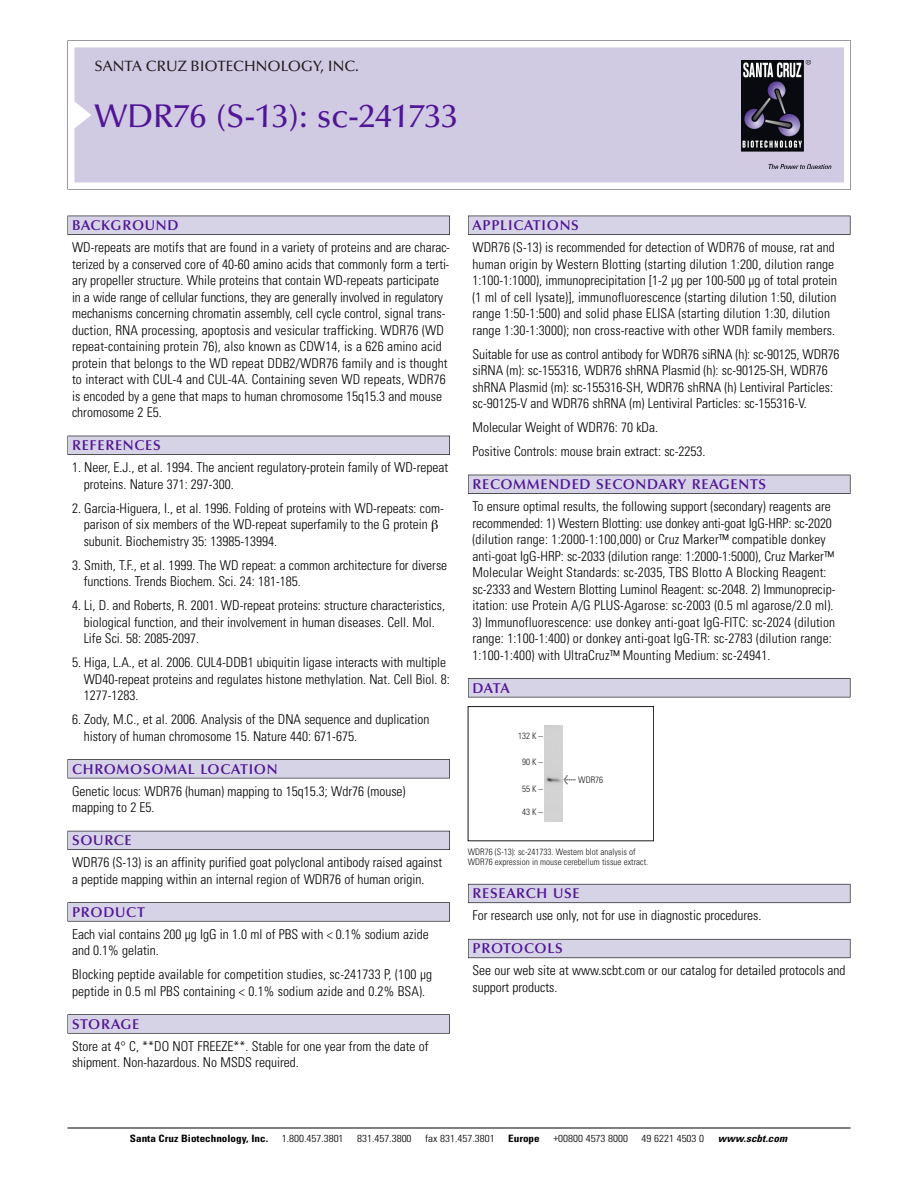
<style>
.page{position:relative;width:918px;height:1188px;background:#fff}
.page>*{position:absolute;margin:0;border:0;box-sizing:border-box;transform-origin:0 0}
.t1{font:500 33px "Optima";color:#511695}
.t2{font:500 15px "Optima";color:#231f20}
.t3{font:600 14.25px "Optima";letter-spacing:.05em;color:#511695}
.t4{font:300 condensed 13.5px/16.5px "Univers";color:#000}
.t5{font:300 condensed 10.2px "Univers";color:#000;scale:1.1 1}
.t6{font:700 condensed 10.2px "Univers";color:#000;scale:1.1 1}
.t7{font:italic 700 condensed 10.2px "Univers";letter-spacing:.005em;color:#000;scale:1.1 1}
.t8{font:9px/10.5px "Univers Condensed Light+TDXKJM";color:#191919}
.s1{font-family:"Meta Plus Book Roman+KPVEJY";font-size:10.5px}
</style>
<div class="page">
<svg style="left:68px;top:40px;width:783px;height:149px"></svg>
<div style="left:74px;top:47px;width:770px;height:135px;background:#d1cae3"></div>
<img style="left:741px;top:60px;width:90px;height:108px">
<div style="left:68px;top:216px;width:382px;height:19px;background:#525155"></div>
<div style="left:68px;top:216px;width:381px;height:18px;background:#d7d3e7"></div>
<div style="left:68px;top:436px;width:382px;height:19px;background:#515055"></div>
<div style="left:68px;top:436px;width:381px;height:18px;background:#d7d3e7"></div>
<div style="left:68px;top:759px;width:382px;height:19px;background:#545357"></div>
<div style="left:68px;top:760px;width:381px;height:18px;background:#d7d3e7"></div>
<div style="left:68px;top:831px;width:382px;height:19px;background:#54535a"></div>
<div style="left:68px;top:831px;width:381px;height:18px;background:#d7d3e7"></div>
<svg style="left:68px;top:902px;width:382px;height:20px"></svg>
<div style="left:68px;top:903px;width:381px;height:18px;background:#d7d3e7"></div>
<div style="left:68px;top:1014px;width:382px;height:20px;background:#626263"></div>
<div style="left:68px;top:1015px;width:381px;height:18px;background:#d7d3e7"></div>
<div style="left:468px;top:216px;width:382px;height:19px;background:#525155"></div>
<div style="left:468px;top:216px;width:382px;height:18px;background:#d7d3e7"></div>
<div style="left:468px;top:475px;width:382px;height:19px;background:#515055"></div>
<div style="left:468px;top:475px;width:382px;height:18px;background:#d7d3e7"></div>
<div style="left:468px;top:678px;width:382px;height:19px;background:#545357"></div>
<div style="left:468px;top:679px;width:382px;height:18px;background:#d7d3e7"></div>
<div style="left:468px;top:884px;width:382px;height:19px;background:#66646e"></div>
<div style="left:468px;top:884px;width:382px;height:18px;background:#d7d3e7"></div>
<div style="left:468px;top:939px;width:382px;height:19px;background:#66646d"></div>
<div style="left:468px;top:940px;width:382px;height:18px;background:#d7d3e7"></div>
<hr style="left:68px;top:1128px;width:782px;height:1px;background:#000">
<div style="left:468px;top:706px;width:186px;height:135px;border:1px solid #191919"></div>
<div style="left:544px;top:726px;width:19px;height:95px;background:#d2d2d2"></div>
<p class="t2" style="left:94px;top:61px;width:266px">SANTA CRUZ BIOTECHNOLOGY, INC.</p>
<h1 class="t1" style="left:94px;top:103px;width:365px">WDR76 (S-13): sc-241733</h1>
<p class="t3" style="left:72px;top:219px;width:108px">BACKGROUND</p>
<p class="t4" style="left:72px;top:240px;width:379px">WD-repeats are motifs that are found in a variety of proteins and are charac&shy;terized by a conserved core of 40-60 amino acids that commonly form a terti&shy;ary propeller structure. While proteins that contain WD-repeats participate in a wide range of cellular functions, they are generally involved in regulatory mechanisms concerning chromatin assembly, cell cycle control, signal trans&shy;duction, RNA processing, apoptosis and vesicular trafficking. WDR76 (WD repeat-containing protein 76), also known as CDW14, is a 626 amino acid protein that belongs to the WD repeat DDB2/WDR76 family and is thought to interact with CUL-4 and CUL-4A. Containing seven WD repeats, WDR76 is encoded by a gene that maps to human chromosome 15q15.3 and mouse chromosome 2 E5.</p>
<p class="t3" style="left:72px;top:440px;width:90px">REFERENCES</p>
<p class="t4" style="left:84px;top:460px;width:366px;text-indent:-12px">1. Neer, E.J., et al. 1994. The ancient regulatory-protein family of WD-repeat proteins. Nature 371: 297-300.</p>
<p class="t4" style="left:84px;top:501px;width:362px;text-indent:-12px">2. Garcia-Higuera, I., et al. 1996. Folding of proteins with WD-repeats: com&shy;parison of six members of the WD-repeat superfamily to the G protein subunit. Biochemistry 35: 13985-13994.</p>
<p class="t4" style="left:84px;top:558px;width:365px;text-indent:-12px">3. Smith, T.F., et al. 1999. The WD repeat: a common architecture for diverse functions. Trends Biochem. Sci. 24: 181-185.</p>
<p class="t4" style="left:84px;top:598px;width:363px;text-indent:-12px">4. Li, D. and Roberts, R. 2001. WD-repeat proteins: structure characteristics, biological function, and their involvement in human diseases. Cell. Mol.<br>Life Sci. 58: 2085-2097.</p>
<p class="t4" style="left:84px;top:655px;width:368px;text-indent:-12px">5. Higa, L.A., et al. 2006. CUL4-DDB1 ubiquitin ligase interacts with multiple<br>WD40-repeat proteins and regulates histone methylation. Nat. Cell Biol. 8:<br>1277-1283.</p>
<p class="t4" style="left:84px;top:712px;width:347px;text-indent:-12px">6. Zody, M.C., et al. 2006. Analysis of the DNA sequence and duplication history of human chromosome 15. Nature 440: 671-675.</p>
<p class="t3" style="left:72px;top:763px;width:207px">CHROMOSOMAL LOCATION</p>
<p class="t4" style="left:72px;top:784px;width:335px">Genetic locus: WDR76 (human) mapping to 15q15.3; Wdr76 (mouse) mapping to 2 E5.</p>
<p class="t3" style="left:72px;top:835px;width:61px">SOURCE</p>
<p class="t4" style="left:72px;top:855px;width:372px">WDR76 (S-13) is an affinity purified goat polyclonal antibody raised against a peptide mapping within an internal region of WDR76 of human origin.</p>
<p class="t3" style="left:72px;top:906px;width:74px">PRODUCT</p>
<p class="t4" style="left:72px;top:927px;width:358px">Each vial contains 200 µg IgG in 1.0 ml of PBS with &lt; 0.1% sodium azide and 0.1% gelatin.</p>
<p class="t4" style="left:72px;top:967px;width:362px">Blocking peptide available for competition studies, sc-241733 P, (100 µg peptide in 0.5 ml PBS containing &lt; 0.1% sodium azide and 0.2% BSA).</p>
<p class="t3" style="left:72px;top:1018px;width:69px">STORAGE</p>
<p class="t4" style="left:72px;top:1039px;width:358px">Store at 4° C, **DO NOT FREEZE**. Stable for one year from the date of shipment. Non-hazardous. No MSDS required.</p>
<p class="t3" style="left:473px;top:219px;width:108px">APPLICATIONS</p>
<p class="t4" style="left:473px;top:240px;width:366px">WDR76 (S-13) is recommended for detection of WDR76 of mouse, rat and human origin by Western Blotting (starting dilution 1:200, dilution range 1:100-1:1000), immunoprecipitation [1-2 µg per 100-500 µg of total protein (1 ml of cell lysate)], immunofluorescence (starting dilution 1:50, dilution range 1:50-1:500) and solid phase ELISA (starting dilution 1:30, dilution range 1:30-1:3000); non cross-reactive with other WDR family members.</p>
<p class="t4" style="left:473px;top:347px;width:369px">Suitable for use as control antibody for WDR76 siRNA (h): sc-90125, WDR76 siRNA (m): sc-155316, WDR76 shRNA Plasmid (h): sc-90125-SH, WDR76 shRNA Plasmid (m): sc-155316-SH, WDR76 shRNA (h) Lentiviral Particles: sc-90125-V and WDR76 shRNA (m) Lentiviral Particles: sc-155316-V.</p>
<p class="t4" style="left:473px;top:416px;width:235px;line-height:24px">Molecular Weight of WDR76: 70 kDa.<br>Positive Controls: mouse brain extract: sc-2253.</p>
<p class="t3" style="left:473px;top:479px;width:295px">RECOMMENDED SECONDARY REAGENTS</p>
<p class="t4" style="left:473px;top:499px;width:364px">To ensure optimal results, the following support (secondary) reagents are recommended: 1) Western Blotting: use donkey anti-goat IgG-HRP: sc-2020 (dilution range: 1:2000-1:100,000) or Cruz Marker™ compatible donkey anti-goat IgG-HRP: sc-2033 (dilution range: 1:2000-1:5000), Cruz Marker™ Molecular Weight Standards: sc-2035, TBS Blotto A Blocking Reagent: sc-2333 and Western Blotting Luminol Reagent: sc-2048. 2) Immunoprecip&shy;itation: use Protein A/G PLUS-Agarose: sc-2003 (0.5 ml agarose/2.0 ml).</p>
<p class="t4" style="left:473px;top:615px;width:364px">3) Immunofluorescence: use donkey anti-goat IgG-FITC: sc-2024 (dilution range: 1:100-1:400) or donkey anti-goat IgG-TR: sc-2783 (dilution range:<br>1:100-1:400) with UltraCruz™ Mounting Medium: sc-24941.</p>
<p class="t3" style="left:473px;top:682px;width:39px">DATA</p>
<p class="t8" style="left:518px;top:731px;width:26px">132 K –</p>
<p class="t8" style="left:522px;top:757px;width:22px">90K–</p>
<p class="t8" style="left:522px;top:784px;width:22px">55K–</p>
<p class="t8" style="left:522px;top:808px;width:22px">43K–</p>
<p class="t8" style="left:564px;top:776px;width:41px"><span class="s1">&lt;</span> WDR76</p>
<p class="t8" style="left:468px;top:847px;width:182px">WDR76 (S-13): sc-241733. Western blot analysis of<br>WDR76 expression in mouse cerebellum tissue extract.</p>
<p class="t3" style="left:473px;top:888px;width:109px">RESEARCH USE</p>
<p class="t4" style="left:473px;top:908px;width:290px">For research use only, not for use in diagnostic procedures.</p>
<p class="t3" style="left:473px;top:943px;width:92px">PROTOCOLS</p>
<p class="t4" style="left:473px;top:964px;width:375px">See our web site at www.scbt.com or our catalog for detailed protocols and support products.</p>
<p class="t6" style="left:130px;top:1135px;width:127px">Santa Cruz Biotechnology, Inc.</p>
<p class="t5" style="left:282px;top:1135px;width:58px">1.800.457.3801</p>
<p class="t5" style="left:357px;top:1135px;width:51px">831.457.3800</p>
<p class="t5" style="left:425px;top:1135px;width:65px">fax 831.457.3801</p>
<p class="t6" style="left:508px;top:1135px;width:30px">Europe</p>
<p class="t5" style="left:553px;top:1135px;width:69px">+00800 4573 8000</p>
<p class="t5" style="left:642px;top:1135px;width:58px">49 6221 4503 0</p>
<p class="t7" style="left:718px;top:1135px;width:64px">www.scbt.com</p>
</div>
